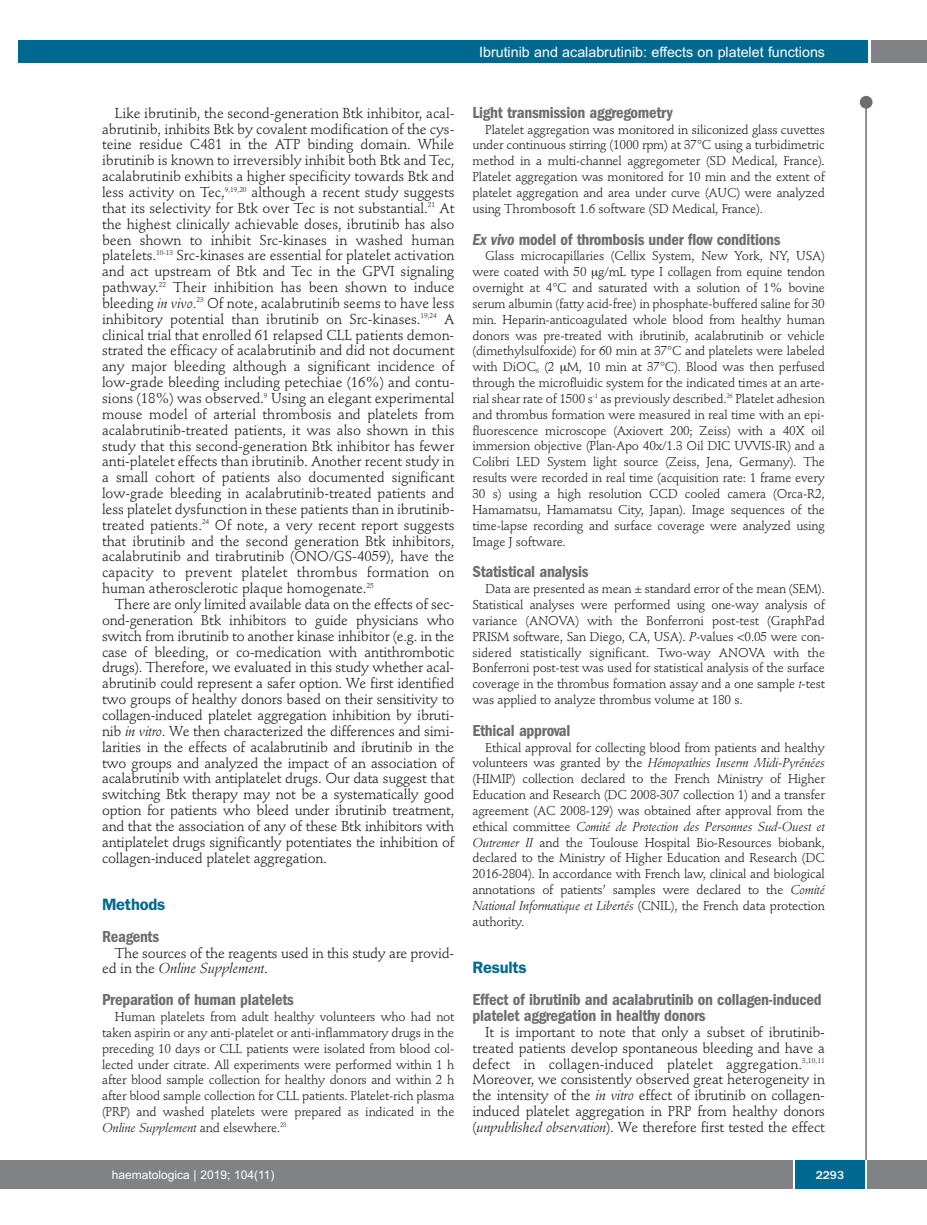
<style>
.page{position:relative;width:927px;height:1225px;background:#fff}
.page>*{position:absolute;margin:0;border:0;box-sizing:border-box;transform-origin:0 0}
.t1{font:600 condensed 16.5px/15.9px "Franklin Gothic";letter-spacing:-.015em;color:#6c6d70}
.t2{font:600 16.5px "Franklin Gothic";letter-spacing:-.015em;color:#006991}
.t3{font:14.25px/15.9px "Stempel Schneidler";letter-spacing:-.015em;color:#231f20;text-align:justify}
.t4{font:14.25px "Arial";color:#fff}
.t5{font:12.75px/15.9px "Stempel Schneidler";letter-spacing:-.015em;color:#231f20;text-align:justify}
.t6{font:12px "Arial";color:#fff}
.t7{font:500 12px "Franklin Gothic";color:#fff}
.s1{font-style:italic}
</style>
<div class="page">
<div style="left:860px;top:96px;width:12px;height:13px;background:#6c6d70;border-radius:50%"></div>
<hr style="left:865px;top:98px;width:2px;height:1062px;background:#6c6d70">
<div style="left:871px;top:40px;width:56px;height:22px;background:#808285"></div>
<div style="left:18px;top:40px;width:849px;height:22px;background:#006991"></div>
<div style="left:17px;top:1160px;width:910px;height:28px;background:#808285"></div>
<div style="left:795px;top:1160px;width:70px;height:28px;background:#006991"></div>
<hr style="left:793px;top:1160px;width:2px;height:28px;background:#fff">
<hr style="left:865px;top:1160px;width:2px;height:28px;background:#fff">
<div style="left:0;top:1160px;width:17px;height:28px;background:#808285"></div>
<p class="t4" style="left:479px;top:44px;width:347px">Ibrutinib and acalabrutinib: effects on platelet functions</p>
<p class="t3" style="left:102px;top:106px;width:354px;text-indent:13px">Like ibrutinib, the second-generation Btk inhibitor, acal&shy;abrutinib, inhibits Btk by covalent modification of the cys&shy;teine residue C481 in the ATP binding domain. While ibrutinib is known to irreversibly inhibit both Btk and Tec, acalabrutinib exhibits a higher specificity towards Btk and less activity on Tec,<sup>9,19,20</sup> although a recent study suggests that its selectivity for Btk over Tec is not substantial.<sup>21</sup> At the highest clinically achievable doses, ibrutinib has also been shown to inhibit Src-kinases in washed human platelets.<sup>10-13</sup> Src-kinases are essential for platelet activation and act upstream of Btk and Tec in the GPVI signaling pathway.<sup>22</sup> Their inhibition has been shown to induce bleeding <span class="s1">in vivo</span>.<sup>23</sup> Of note, acalabrutinib seems to have less inhibitory potential than ibrutinib on Src-kinases.<sup>19,24</sup> A clinical trial that enrolled 61 relapsed CLL patients demon&shy;strated the efficacy of acalabrutinib and did not document any major bleeding although a significant incidence of low-grade bleeding including petechiae (16%) and contu&shy;sions (18%) was observed.<sup>9</sup> Using an elegant experimental mouse model of arterial thrombosis and platelets from acalabrutinib-treated patients, it was also shown in this study that this second-generation Btk inhibitor has fewer anti-platelet effects than ibrutinib. Another recent study in a small cohort of patients also documented significant low-grade bleeding in acalabrutinib-treated patients and less platelet dysfunction in these patients than in ibrutinib&shy;treated patients.<sup>24</sup> Of note, a very recent report suggests that ibrutinib and the second generation Btk inhibitors, acalabrutinib and tirabrutinib (ONO/GS-4059), have the capacity to prevent platelet thrombus formation on human atherosclerotic plaque homogenate.<sup>25</sup></p>
<p class="t3" style="left:102px;top:597px;width:354px;text-indent:13px">There are only limited available data on the effects of sec&shy;ond-generation Btk inhibitors to guide physicians who switch from ibrutinib to another kinase inhibitor (e.g. in the case of bleeding, or co-medication with antithrombotic drugs). Therefore, we evaluated in this study whether acal&shy;abrutinib could represent a safer option. We first identified two groups of healthy donors based on their sensitivity to collagen-induced platelet aggregation inhibition by ibruti&shy;nib <span class="s1">in vitro</span>. We then characterized the differences and simi&shy;larities in the effects of acalabrutinib and ibrutinib in the two groups and analyzed the impact of an association of acalabrutinib with antiplatelet drugs. Our data suggest that switching Btk therapy may not be a systematically good option for patients who bleed under ibrutinib treatment, and that the association of any of these Btk inhibitors with antiplatelet drugs significantly potentiates the inhibition of collagen-induced platelet aggregation.</p>
<p class="t2" style="left:102px;top:898px;width:65px">Methods</p>
<p class="t1" style="left:102px;top:929px;width:59px">Reagents</p>
<p class="t3" style="left:102px;top:946px;width:354px;text-indent:13px">The sources of the reagents used in this study are provid&shy;ed in the <span class="s1">Online Supplement</span>.</p>
<p class="t1" style="left:102px;top:993px;width:193px">Preparation of human platelets</p>
<p class="t5" style="left:102px;top:1010px;width:354px;text-indent:13px">Human platelets from adult healthy volunteers who had not taken aspirin or any anti-platelet or anti-inflammatory drugs in the preceding 10 days or CLL patients were isolated from blood col&shy;lected under citrate. All experiments were performed within 1 h after blood sample collection for healthy donors and within 2 h after blood sample collection for CLL patients. Platelet-rich plasma (PRP) and washed platelets were prepared as indicated in the <span class="s1">Online Supplement</span> and elsewhere.<sup>23</sup></p>
<p class="t1" style="left:472px;top:106px;width:202px">Light transmission aggregometry</p>
<p class="t5" style="left:472px;top:122px;width:354px;text-indent:13px">Platelet aggregation was monitored in siliconized glass cuvettes under continuous stirring (1000 rpm) at 37°C using a turbidimetric method in a multi-channel aggregometer (SD Medical, France).<br>Platelet aggregation was monitored for 10 min and the extent of platelet aggregation and area under curve (AUC) were analyzed using Thrombosoft 1.6 software (SD Medical, France).</p>
<p class="t1" style="left:472px;top:232px;width:309px"><span class="s1">Ex vivo</span> model of thrombosis under flow conditions</p>
<p class="t5" style="left:472px;top:249px;width:354px;text-indent:13px">Glass microcapillaries (Cellix System, New York, NY, USA) were coated with 50 g/mL type I collagen from equine tendon overnight at 4°C and saturated with a solution of 1% bovine serum albumin (fatty acid-free) in phosphate-buffered saline for 30 min. Heparin-anticoagulated whole blood from healthy human donors was pre-treated with ibrutinib, acalabrutinib or vehicle (dimethylsulfoxide) for 60 min at 37°C and platelets were labeled with DiOC<sub>6</sub> (2 M, 10 min at 37°C). Blood was then perfused through the microfluidic system for the indicated times at an arte&shy;rial shear rate of 1500 s<sup>-1</sup> as previously described.<sup>26</sup> Platelet adhesion and thrombus formation were measured in real time with an epi&shy;fluorescence microscope (Axiovert 200; Zeiss) with a 40X oil immersion objective (Plan-Apo 40x/1.3 Oil DIC UVVIS-IR) and a Colibri LED System light source (Zeiss, Jena, Germany). The results were recorded in real time (acquisition rate: 1 frame every 30 s) using a high resolution CCD cooled camera (Orca-R2, Hamamatsu, Hamamatsu City, Japan). Image sequences of the time-lapse recording and surface coverage were analyzed using Image J software.</p>
<p class="t1" style="left:472px;top:565px;width:118px">Statistical analysis</p>
<p class="t5" style="left:472px;top:582px;width:354px;text-indent:13px">Data are presented as mean ± standard error of the mean (SEM).<br>Statistical analyses were performed using one-way analysis of variance (ANOVA) with the Bonferroni post-test (GraphPad PRISM software, San Diego, CA, USA). <span class="s1">P</span>-values &lt;0.05 were con&shy;sidered statistically significant. Two-way ANOVA with the Bonferroni post-test was used for statistical analysis of the surface coverage in the thrombus formation assay and a one sample <span class="s1">t</span>-test was applied to analyze thrombus volume at 180 s.</p>
<p class="t1" style="left:472px;top:723px;width:99px">Ethical approval</p>
<p class="t5" style="left:472px;top:740px;width:354px;text-indent:13px">Ethical approval for collecting blood from patients and healthy volunteers was granted by the <span class="s1">Hémopathies Inserm Midi-Pyrénées </span>(HIMIP) collection declared to the French Ministry of Higher Education and Research (DC 2008-307 collection 1) and a transfer agreement (AC 2008-129) was obtained after approval from the ethical committee <span class="s1">Comité de Protection des Personnes Sud-Ouest et Outremer II</span> and the Toulouse Hospital Bio-Resources biobank, declared to the Ministry of Higher Education and Research (DC 2016-2804). In accordance with French law, clinical and biological annotations of patients’ samples were declared to the <span class="s1">Comité National Informatique et Libertés</span> (CNIL), the French data protection authority.</p>
<p class="t2" style="left:472px;top:962px;width:56px">Results</p>
<p class="t1" style="left:472px;top:993px;width:351px">Effect of ibrutinib and acalabrutinib on collagen-induced platelet aggregation in healthy donors</p>
<p class="t3" style="left:472px;top:1025px;width:354px;text-indent:13px">It is important to note that only a subset of ibrutinib&shy;treated patients develop spontaneous bleeding and have a defect in collagen-induced platelet aggregation.<sup>3,10,11<br></sup>Moreover, we consistently observed great heterogeneity in the intensity of the <span class="s1">in vitro</span> effect of ibrutinib on collagen&shy;induced platelet aggregation in PRP from healthy donors (<span class="s1">unpublished observation</span>). We therefore first tested the effect</p>
<p class="t6" style="left:112px;top:1167px;width:164px">haematologica | 2019; 104(11)</p>
<p class="t7" style="left:816px;top:1167px;width:30px">2293</p>
</div>
